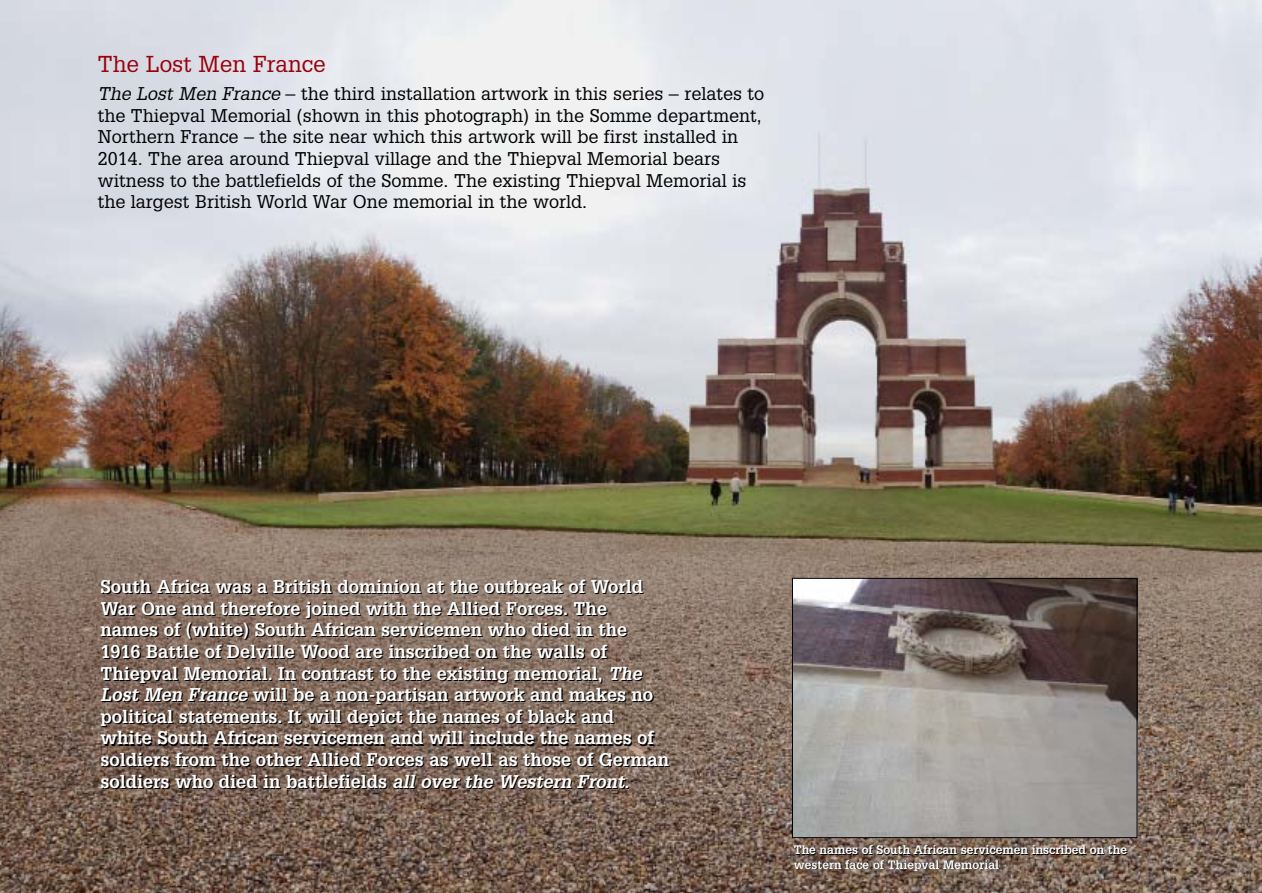
<style>
.page{position:relative;width:1262px;height:893px;background:#fff}
.page>*{position:absolute;margin:0;border:0;box-sizing:border-box;transform-origin:0 0}
.t1{font:22.5px "Glypha";color:#98000a}
.t2{font:700 18px/21.6px "Glypha";color:#fff}
.t3{font:18px/21.6px "Glypha";color:#000}
.t4{font:700 12px/14.4px "Glypha";color:#fff}
.s1{font-style:italic}
</style>
<div class="page">
<img style="left:0;top:0;width:1262px;height:892px">
<img style="left:794px;top:580px;width:341px;height:256px">
<div style="left:792px;top:578px;width:345px;height:260px;border:1px solid #000"></div>
<p class="t1" style="left:98px;top:56px;width:229px">The Lost Men France</p>
<p class="t3" style="left:98px;top:84px;width:668px"><span class="s1">The Lost Men France</span> – the third installation artwork in this series – relates to the Thiepval Memorial (shown in this photograph) in the Somme department, Northern France – the site near which this artwork will be first installed in 2014. The area around Thiepval village and the Thiepval Memorial bears witness to the battlefields of the Somme. The existing Thiepval Memorial is the largest British World War One memorial in the world.</p>
<p class="t2" style="left:101px;top:577px;width:570px">South Africa was a British dominion at the outbreak of World War One and therefore joined with the Allied Forces. The<br>names of (white) South African servicemen who died in the 1916 Battle of Delville Wood are inscribed on the walls of Thiepval Memorial. In contrast to the existing memorial, <span class="s1">The Lost Men France</span> will be a non-partisan artwork and makes no political statements. It will depict the names of black and white South African servicemen and will include the names of soldiers from the other Allied Forces as well as those of German soldiers who died in battlefields <span class="s1">all over the Western Front</span>.</p>
<p class="t4" style="left:793px;top:843px;width:335px">The names of South African servicemen inscribed on the western face of Thiepval Memorial</p>
</div>
